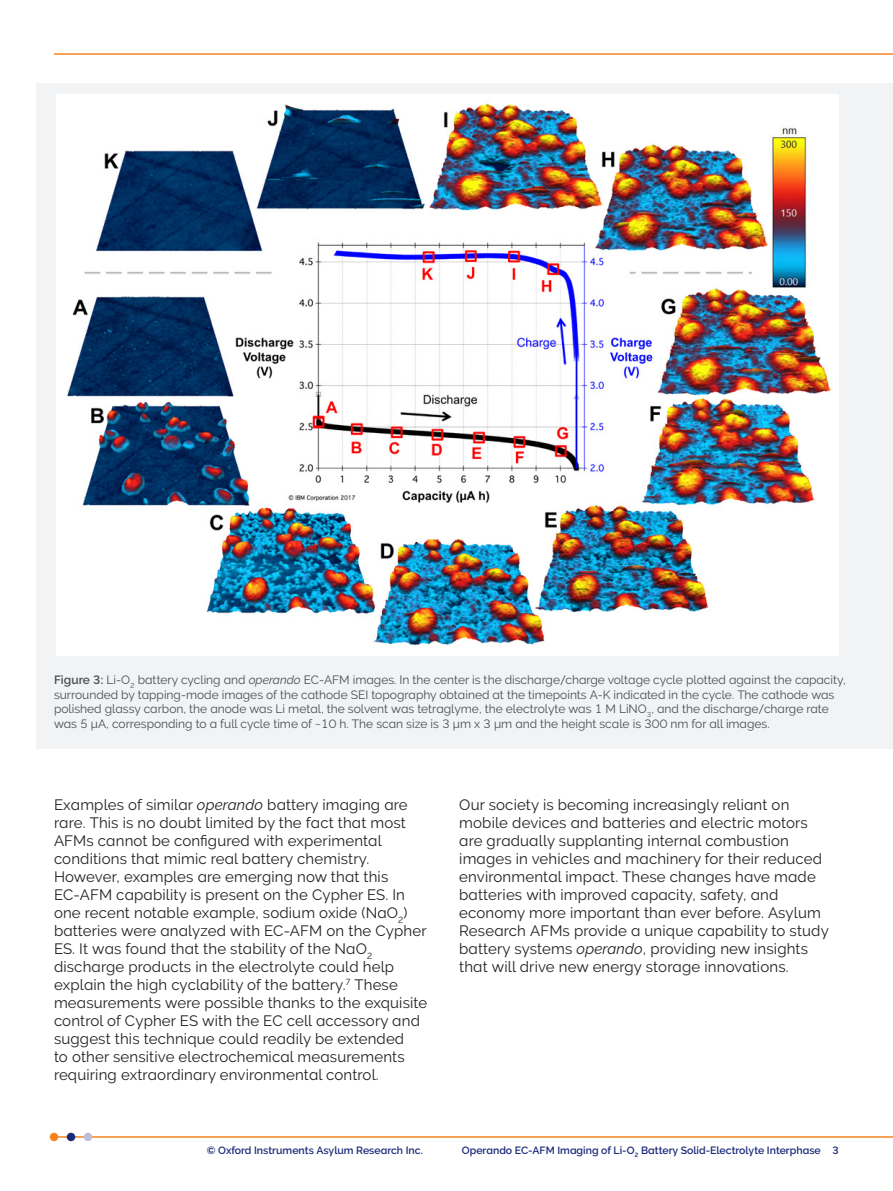
<style>
.page{position:relative;width:893px;height:1191px;background:#fff}
.page>*{position:absolute;margin:0;border:0;box-sizing:border-box;transform-origin:0 0}
.Main_Body{font:15px/18px "Oxford Raleway Regular";letter-spacing:.01em;color:#231f20}
.caption-8pt{font:12px/14.4px "Oxford Raleway Regular";color:#4b4c4d}
.t1{font:700 10.5px "Oxford Raleway Semi";color:#1a2a7a}
.s1{font-family:"Oxford Raleway Semi";font-weight:700}
.s2{font-family:"Oxford Raleway Italic"}
</style>
<div class="page">
<hr style="left:54px;top:1136px;width:839px;height:1px;background:#f58420">
<div style="left:50px;top:1132px;width:8px;height:9px;background:#f58420;border-radius:50%"></div>
<div style="left:67px;top:1132px;width:8px;height:9px;background:#1a2a7a;border-radius:50%"></div>
<div style="left:84px;top:1132px;width:8px;height:9px;background:#bebed9;border-radius:50%"></div>
<hr style="left:54px;top:53px;width:839px;height:2px;background:#f58420">
<div style="left:36px;top:83px;width:857px;height:665px;background:#f2f3f4"></div>
<img style="left:57px;top:94px;width:782px;height:561px">
<p class="caption-8pt" style="left:54px;top:673px;width:793px"><span class="s1">Figure 3:</span> Li-O<sub>2</sub> battery cycling and <span class="s2">operando</span> EC-AFM images. In the center is the discharge/charge voltage cycle plotted against the capacity, surrounded by tapping-mode images of the cathode SEI topography obtained at the timepoints A-K indicated in the cycle. The cathode was polished glassy carbon, the anode was Li metal, the solvent was tetraglyme, the electrolyte was 1 M LiNO<sub>3</sub>, and the discharge/charge rate was 5 μA, corresponding to a full cycle time of ~10 h. The scan size is 3 μm x 3 μm and the height scale is 300 nm for all images.</p>
<p class="Main_Body" style="left:54px;top:796px;width:375px">Examples of similar <span class="s2">operando</span> battery imaging are rare. This is no doubt limited by the fact that most AFMs cannot be configured with experimental conditions that mimic real battery chemistry.<br>However, examples are emerging now that this EC-AFM capability is present on the Cypher ES. In one recent notable example, sodium oxide (NaO<sub>2</sub>) batteries were analyzed with EC-AFM on the Cypher ES. It was found that the stability of the NaO<sub>2 </sub>discharge products in the electrolyte could help explain the high cyclability of the battery.<sup>7</sup> These measurements were possible thanks to the exquisite control of Cypher ES with the EC cell accessory and suggest this technique could readily be extended<br>to other sensitive electrochemical measurements requiring extraordinary environmental control.</p>
<p class="Main_Body" style="left:459px;top:796px;width:371px">Our society is becoming increasingly reliant on mobile devices and batteries and electric motors are gradually supplanting internal combustion images in vehicles and machinery for their reduced environmental impact. These changes have made batteries with improved capacity, safety, and economy more important than ever before. Asylum Research AFMs provide a unique capability to study battery systems <span class="s2">operando</span>, providing new insights that will drive new energy storage innovations.</p>
<p class="t1" style="left:207px;top:1143px;width:218px">© Oxford Instruments Asylum Research Inc.</p>
<p class="t1" style="left:462px;top:1143px;width:379px">Operando EC-AFM Imaging of Li-O<sub>2</sub> Battery Solid-Electrolyte Interphase 3</p>
</div>
